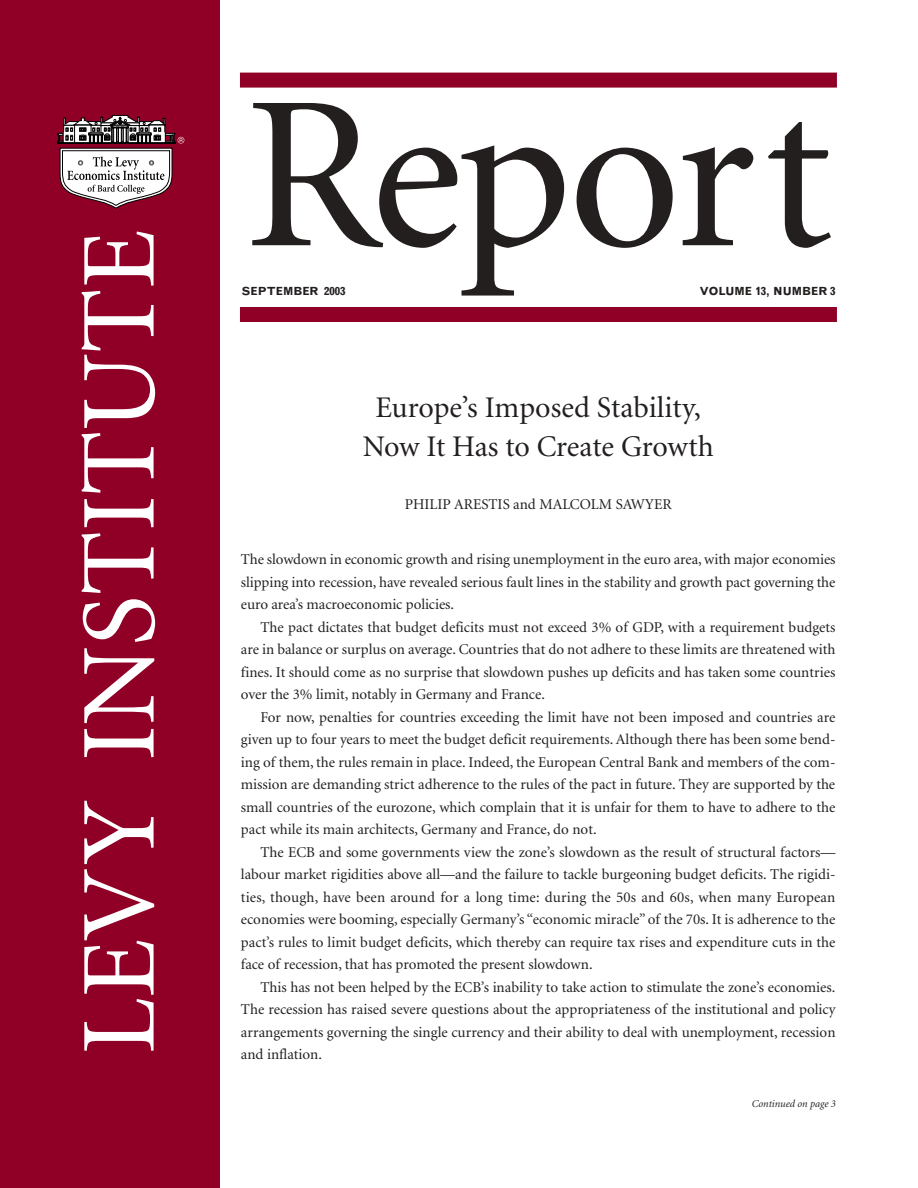
<style>
.page{position:relative;width:918px;height:1188px;background:#fff}
.page>*{position:absolute;margin:0;border:0;box-sizing:border-box;transform-origin:0 0}
.t1{font:218.85px "Minion";letter-spacing:-.025em;color:#231f1f}
.t2{font:106.5px "Minion";color:#fff}
.t3{font:30px/39px "Minion";color:#231f1f;text-align:center}
.t4{font:15px/22.5px "Minion";color:#231f1f;text-align:justify}
.t5{font:700 11.25px "Grotesque";color:#231f1f}
.t6{font:italic 10.5px "Minion";color:#231f1f}
</style>
<div class="page">
<div style="left:240px;top:73px;width:597px;height:15px;background:#900026"></div>
<div style="left:240px;top:307px;width:597px;height:15px;background:#900026"></div>
<div style="left:0;top:0;width:219px;height:1188px;background:#900026"></div>
<svg style="left:57px;top:115px;width:127px;height:94px"></svg>
<h2 class="t2" style="left:78px;top:1054px;width:826px;rotate:-90deg">LEVY INSTITUTE</h2>
<h1 class="t1" style="left:245px;top:90px;width:589px">Report</h1>
<p class="t5" style="left:241px;top:286px;width:106px">SEPTEMBER 2003</p>
<p class="t5" style="left:700px;top:286px;width:137px">VOLUME 13, NUMBER 3</p>
<h3 class="t3" style="left:363px;top:391px;width:353px">Europe’s Imposed Stability,<br>Now It Has to Create Growth</h3>
<p class="t4" style="left:405px;top:494px;width:268px">PHILIP ARESTIS and MALCOLM SAWYER</p>
<p class="t4" style="left:241px;top:549px;width:596px">The slowdown in economic growth and rising unemployment in the euro area, with major economies slipping into recession, have revealed serious fault lines in the stability and growth pact governing the euro area’s macroeconomic policies.</p>
<p class="t4" style="left:241px;top:617px;width:596px;text-indent:20px">The pact dictates that budget deficits must not exceed 3% of GDP, with a requirement budgets are in balance or surplus on average. Countries that do not adhere to these limits are threatened with fines. It should come as no surprise that slowdown pushes up deficits and has taken some countries over the 3% limit, notably in Germany and France.</p>
<p class="t4" style="left:241px;top:707px;width:596px;text-indent:20px">For now, penalties for countries exceeding the limit have not been imposed and countries are given up to four years to meet the budget deficit requirements. Although there has been some bend&shy;ing of them, the rules remain in place. Indeed, the European Central Bank and members of the com&shy;mission are demanding strict adherence to the rules of the pact in future. They are supported by the small countries of the eurozone, which complain that it is unfair for them to have to adhere to the pact while its main architects, Germany and France, do not.</p>
<p class="t4" style="left:241px;top:842px;width:596px;text-indent:20px">The ECB and some governments view the zone’s slowdown as the result of structural factors— labour market rigidities above all—and the failure to tackle burgeoning budget deficits. The rigidi&shy;ties, though, have been around for a long time: during the 50s and 60s, when many European economies were booming, especially Germany’s “economic miracle” of the 70s. It is adherence to the pact’s rules to limit budget deficits, which thereby can require tax rises and expenditure cuts in the face of recession, that has promoted the present slowdown.</p>
<p class="t4" style="left:241px;top:977px;width:596px;text-indent:20px">This has not been helped by the ECB’s inability to take action to stimulate the zone’s economies.<br>The recession has raised severe questions about the appropriateness of the institutional and policy arrangements governing the single currency and their ability to deal with unemployment, recession and inflation.</p>
<p class="t6" style="left:752px;top:1100px;width:85px">Continued on page 3</p>
</div>
